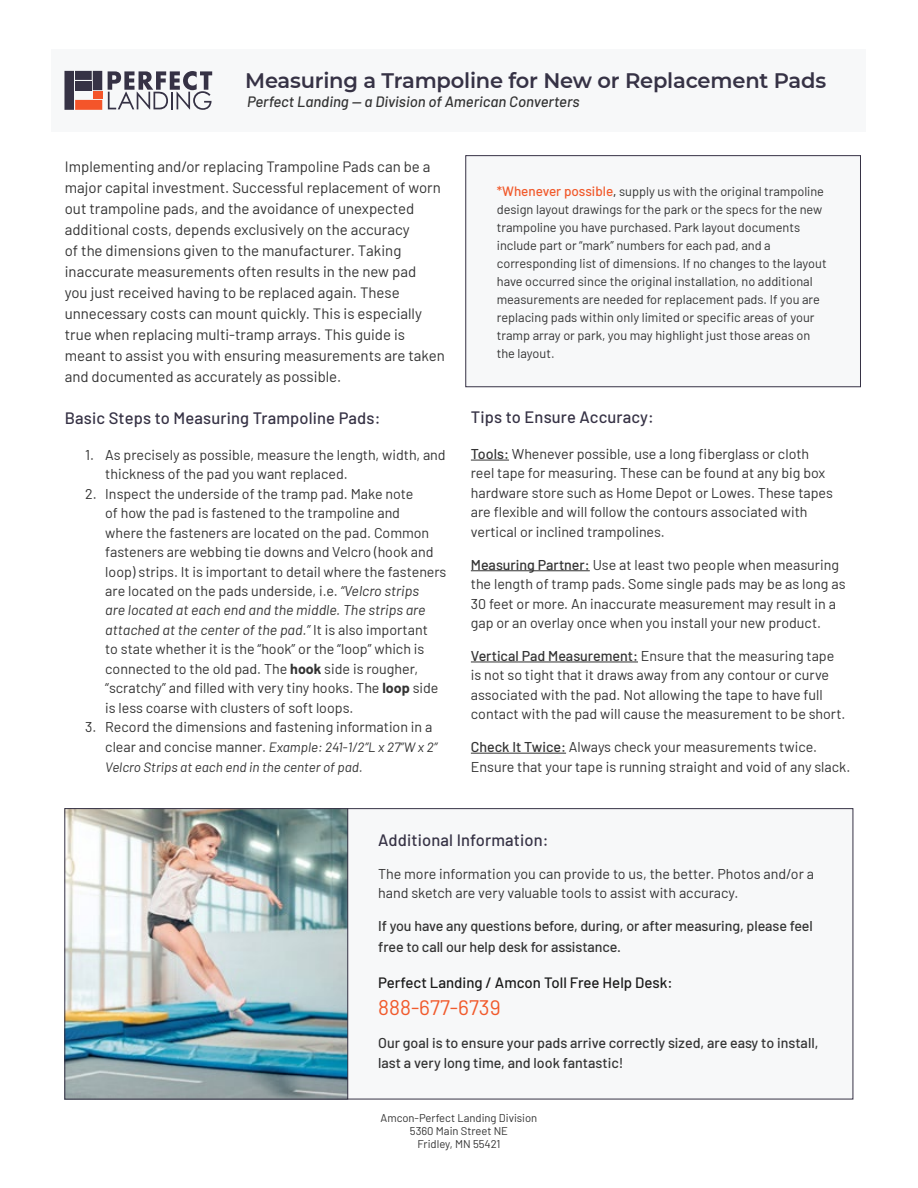
<style>
.page{position:relative;width:918px;height:1188px;background:#fff}
.page>*{position:absolute;margin:0;border:0;box-sizing:border-box;transform-origin:0 0}
.t1{font:600 21px "Montserrat";letter-spacing:-.01em;color:#363245}
.t2{font:21px "Barlow";color:#f15a2c}
.t3{font:500 16.5px "Barlow";letter-spacing:.01em;color:#363245}
.t4{font:15px/21px "Barlow";color:#333}
.t5{font:italic 500 15px "Barlow";color:#333}
.t6{font:500 15px "Barlow";color:#1a1a1a}
.t7{font:14.25px/19.5px "Barlow";color:#333}
.t8{font:500 14.25px/21px "Barlow";letter-spacing:-.005em;color:#333}
.t9{font:italic 13.5px/19.5px "Barlow";color:#333}
.t10{font:12.75px/18px "Barlow";color:#333}
.t11{font:11.25px/12.8px "Barlow";color:#333;text-align:center}
.s1{font-style:italic}
.s2{font-weight:700}
.s3{font-style:normal;font-size:14.25px}
.s4{font-weight:500;font-size:13.5px;color:#f15a2c}
.s5{font-weight:500}
</style>
<div class="page">
<div style="left:341px;top:808px;width:512px;height:291px;background:#f7f8f9;border:1px solid #363245"></div>
<div style="left:466px;top:155px;width:395px;height:232px;background:#f7f8f9;border:1px solid #363245"></div>
<div style="left:52px;top:50px;width:814px;height:82px;background:#f7f8f9"></div>
<svg style="left:64px;top:71px;width:38px;height:39px"></svg>
<div style="left:75px;top:81px;width:17px;height:9px;background:#363245"></div>
<svg style="left:108px;top:71px;width:104px;height:39px"></svg>
<img style="left:67px;top:810px;width:279px;height:287px">
<div style="left:65px;top:808px;width:283px;height:291px;border:1px solid #363245"></div>
<hr style="left:471px;top:460px;width:38px;height:1px;background:#333">
<hr style="left:471px;top:570px;width:119px;height:1px;background:#333">
<hr style="left:471px;top:662px;width:167px;height:1px;background:#333">
<hr style="left:471px;top:753px;width:95px;height:1px;background:#333">
<h1 class="t1" style="left:245px;top:65px;width:582px">Measuring a Trampoline for New or Replacement Pads</h1>
<p class="t5" style="left:247px;top:91px;width:334px">Perfect Landing — a Division of American Converters</p>
<p class="t4" style="left:65px;top:154px;width:382px">Implementing and/or replacing Trampoline Pads can be a major capital investment. Successful replacement of worn out trampoline pads, and the avoidance of unexpected additional costs, depends exclusively on the accuracy<br>of the dimensions given to the manufacturer. Taking inaccurate measurements often results in the new pad<br>you just received having to be replaced again. These unnecessary costs can mount quickly. This is especially true when replacing multi-tramp arrays. This guide is meant to assist you with ensuring measurements are taken and documented as accurately as possible.</p>
<p class="t3" style="left:65px;top:406px;width:317px">Basic Steps to Measuring Trampoline Pads:</p>
<p class="t7" style="left:105px;top:444px;width:342px;text-indent:-20px">1. As precisely as possible, measure the length, width, and thickness of the pad you want replaced.</p>
<p class="t7" style="left:105px;top:483px;width:343px;text-indent:-20px">2. Inspect the underside of the tramp pad. Make note<br>of how the pad is fastened to the trampoline and<br>where the fasteners are located on the pad. Common fasteners are webbing tie downs and Velcro (hook and loop) strips. It is important to detail where the fasteners are located on the pads underside, i.e. <span class="s1">“Velcro strips<br>are located at each end and the middle. The strips are attached at the center of the pad.”</span> It is also important<br>to state whether it is the “hook” or the “loop” which is connected to the old pad. The <span class="s2">hook</span> side is rougher, “scratchy” and filled with very tiny hooks. The <span class="s2">loop</span> side is less coarse with clusters of soft loops.</p>
<p class="t7" style="left:85px;top:716px;width:349px">3. Record the dimensions and fastening information in a</p>
<p class="t9" style="left:105px;top:736px;width:334px"><span class="s3">clear and concise manner.</span> Example: 241-1/2”L x 27”W x 2”<br>Velcro Strips at each end in the center of pad.</p>
<p class="t10" style="left:497px;top:181px;width:331px"><span class="s4">*Whenever possible</span><span class="s5">,</span> supply us with the original trampoline design layout drawings for the park or the specs for the new trampoline you have purchased. Park layout documents include part or “mark” numbers for each pad, and a corresponding list of dimensions. If no changes to the layout have occurred since the original installation, no additional measurements are needed for replacement pads. If you are replacing pads within only limited or specific areas of your tramp array or park, you may highlight just those areas on the layout.</p>
<p class="t3" style="left:471px;top:405px;width:184px">Tips to Ensure Accuracy:</p>
<p class="t7" style="left:471px;top:443px;width:364px"><span class="s5">Tools:</span> Whenever possible, use a long fiberglass or cloth reel tape for measuring. These can be found at any big box hardware store such as Home Depot or Lowes. These tapes are flexible and will follow the contours associated with vertical or inclined trampolines.</p>
<p class="t7" style="left:471px;top:554px;width:376px"><span class="s5">Measuring Partner:</span> Use at least two people when measuring the length of tramp pads. Some single pads may be as long as 30 feet or more. An inaccurate measurement may result in a gap or an overlay once when you install your new product.</p>
<p class="t7" style="left:471px;top:645px;width:376px"><span class="s5">Vertical Pad Measurement:</span> Ensure that the measuring tape is not so tight that it draws away from any contour or curve associated with the pad. Not allowing the tape to have full contact with the pad will cause the measurement to be short.</p>
<p class="t7" style="left:471px;top:736px;width:381px"><span class="s5">Check It Twice:</span> Always check your measurements twice.<br>Ensure that your tape is running straight and void of any slack.</p>
<p class="t3" style="left:378px;top:828px;width:172px">Additional Information:</p>
<p class="t7" style="left:378px;top:863px;width:437px">The more information you can provide to us, the better. Photos and/or a hand sketch are very valuable tools to assist with accuracy.</p>
<p class="t8" style="left:378px;top:914px;width:436px">If you have any questions before, during, or after measuring, please feel free to call our help desk for assistance.</p>
<p class="t6" style="left:378px;top:972px;width:296px">Perfect Landing / Amcon Toll Free Help Desk:</p>
<h1 class="t2" style="left:378px;top:992px;width:124px">888-677-6739</h1>
<p class="t8" style="left:378px;top:1032px;width:442px;line-height:19.5px">Our goal is to ensure your pads arrive correctly sized, are easy to install, last a very long time, and look fantastic!</p>
<p class="t11" style="left:381px;top:1111px;width:158px">Amcon-Perfect Landing Division<br>5360 Main Street NE<br>Fridley, MN 55421</p>
</div>
